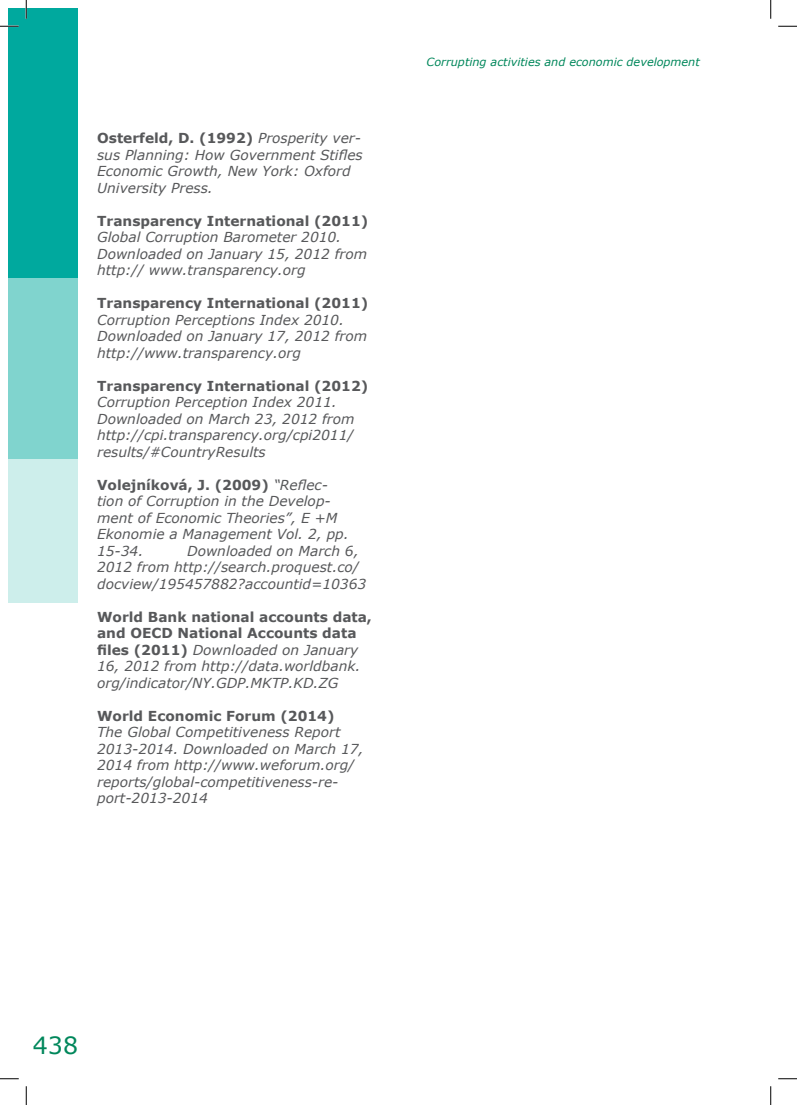
<style>
.page{position:relative;width:797px;height:1105px;background:#fff}
.page>*{position:absolute;margin:0;border:0;box-sizing:border-box;transform-origin:0 0}
.t1{font:23.75px "Verdana";color:#00875b}
.t2{font:italic 13.75px/16.5px "Verdana";color:#57585a}
.t3{font:700 13.75px "Verdana";color:#57585a}
.t4{font:italic 11.25px "Verdana";color:#00875b}
.s1{font-weight:700;font-style:normal}
</style>
<div class="page">
<div style="left:9px;top:9px;width:69px;height:269px;background:#00a99e"></div>
<div style="left:9px;top:278px;width:69px;height:181px;background:#80d4ce"></div>
<div style="left:9px;top:459px;width:69px;height:144px;background:#cdeeeb"></div>
<svg style="left:0;top:25px;width:19px;height:2px"></svg>
<svg style="left:778px;top:25px;width:19px;height:2px"></svg>
<svg style="left:0;top:1078px;width:19px;height:1px"></svg>
<svg style="left:778px;top:1078px;width:19px;height:1px"></svg>
<svg style="left:25px;top:0;width:2px;height:19px"></svg>
<svg style="left:25px;top:1086px;width:2px;height:19px"></svg>
<svg style="left:770px;top:0;width:1px;height:19px"></svg>
<svg style="left:770px;top:1086px;width:1px;height:19px"></svg>
<p class="t2" style="left:97px;top:130px;width:267px"><span class="s1">Osterfeld, D. (1992)</span> Prosperity ver&shy;sus Planning: How Government Stifles<br>Economic Growth, New York: Oxford<br>University Press.</p>
<p class="t3" style="left:97px;top:211px;width:272px">Transparency International (2011)</p>
<p class="t2" style="left:97px;top:229px;width:271px">Global Corruption Barometer 2010.<br>Downloaded on January 15, 2012 from http:// www.transparency.org</p>
<p class="t3" style="left:97px;top:293px;width:272px">Transparency International (2011)</p>
<p class="t2" style="left:97px;top:311px;width:271px">Corruption Perceptions Index 2010.<br>Downloaded on January 17, 2012 from http://www.transparency.org</p>
<p class="t3" style="left:97px;top:376px;width:272px">Transparency International (2012)</p>
<p class="t2" style="left:97px;top:394px;width:259px">Corruption Perception Index 2011.<br>Downloaded on March 23, 2012 from http://cpi.transparency.org/cpi2011/ results/#CountryResults</p>
<p class="t2" style="left:97px;top:476px;width:253px"><span class="s1">Volejníková, J. (2009)</span> “Reflec&shy;tion of Corruption in the Develop&shy;ment of Economic Theories”, E +M<br>Ekonomie a Management Vol. 2, pp.<br>15-34.</p>
<p class="t2" style="left:97px;top:542px;width:270px;text-indent:90px">Downloaded on March 6,<br>2012 from http://search.proquest.co/ docview/195457882?accountid=10363</p>
<p class="t2" style="left:97px;top:608px;width:276px"><span class="s1">World Bank national accounts data, and OECD National Accounts data files (2011)</span> Downloaded on January 16, 2012 from http://data.worldbank. org/indicator/NY.GDP.MKTP.KD.ZG</p>
<p class="t3" style="left:97px;top:706px;width:239px">World Economic Forum (2014)</p>
<p class="t2" style="left:97px;top:724px;width:268px">The Global Competitiveness Report<br>2013-2014. Downloaded on March 17,<br>2014 from http://www.weforum.org/ reports/global-competitiveness-re&shy;port-2013-2014</p>
<p class="t4" style="left:426px;top:54px;width:275px">Corrupting activities and economic development</p>
<h1 class="t1" style="left:33px;top:1029px;width:47px">438</h1>
</div>
